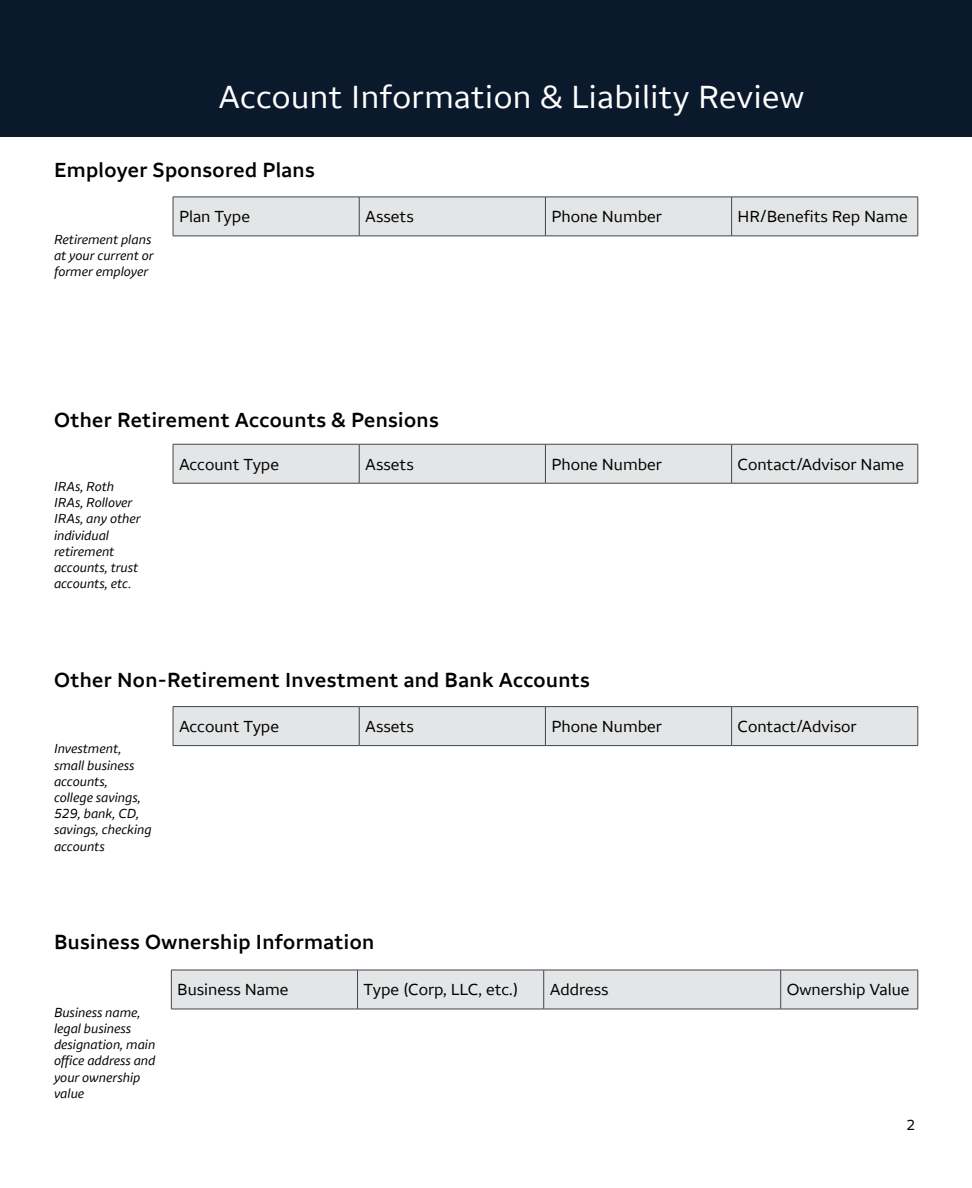
<style>
.page{position:relative;width:972px;height:1188px;background:#fff}
.page>*{position:absolute;margin:0;border:0;box-sizing:border-box;transform-origin:0 0}
.t1{font:33px "Wells Fargo Sans";letter-spacing:.015em;color:#fff}
.t2{font:600 21px "Wells Fargo Sans";letter-spacing:.02em;color:#000}
.t3{font:16.5px "Wells Fargo Sans";color:#000}
.t4{font:15px "Wells Fargo Sans";color:#000}
.t5{font:italic 13.5px/16.2px "Wells Fargo Sans";color:#000}
</style>
<div class="page">
<div style="left:0;top:0;width:972px;height:136px;background:#0a192b"></div>
<div style="left:174px;top:445px;width:744px;height:38px;background:#e4e5e6"></div>
<hr style="left:173px;top:444px;width:186px;height:1px;background:#3f454f">
<hr style="left:173px;top:444px;width:1px;height:39px;background:#3f454f">
<hr style="left:359px;top:444px;width:186px;height:1px;background:#3f454f">
<hr style="left:359px;top:444px;width:1px;height:39px;background:#3f454f">
<hr style="left:545px;top:444px;width:187px;height:1px;background:#3f454f">
<hr style="left:545px;top:444px;width:1px;height:39px;background:#3f454f">
<hr style="left:732px;top:444px;width:186px;height:1px;background:#3f454f">
<hr style="left:731px;top:444px;width:1px;height:39px;background:#3f454f">
<hr style="left:918px;top:444px;width:1px;height:39px;background:#3f454f">
<hr style="left:173px;top:483px;width:186px;height:1px;background:#3f454f">
<hr style="left:359px;top:483px;width:186px;height:1px;background:#3f454f">
<hr style="left:545px;top:483px;width:187px;height:1px;background:#3f454f">
<hr style="left:732px;top:483px;width:186px;height:1px;background:#3f454f">
<div style="left:174px;top:707px;width:744px;height:38px;background:#e4e5e6"></div>
<hr style="left:173px;top:706px;width:186px;height:1px;background:#3f454f">
<hr style="left:173px;top:707px;width:1px;height:38px;background:#3f454f">
<hr style="left:359px;top:706px;width:186px;height:1px;background:#3f454f">
<hr style="left:359px;top:707px;width:1px;height:38px;background:#3f454f">
<hr style="left:545px;top:706px;width:187px;height:1px;background:#3f454f">
<hr style="left:545px;top:707px;width:1px;height:38px;background:#3f454f">
<hr style="left:732px;top:706px;width:186px;height:1px;background:#3f454f">
<hr style="left:731px;top:707px;width:1px;height:38px;background:#3f454f">
<hr style="left:918px;top:707px;width:1px;height:38px;background:#3f454f">
<hr style="left:173px;top:745px;width:186px;height:1px;background:#3f454f">
<hr style="left:359px;top:745px;width:186px;height:1px;background:#3f454f">
<hr style="left:545px;top:745px;width:187px;height:1px;background:#3f454f">
<hr style="left:732px;top:745px;width:186px;height:1px;background:#3f454f">
<div style="left:174px;top:198px;width:744px;height:38px;background:#e4e5e6"></div>
<hr style="left:173px;top:197px;width:186px;height:1px;background:#3f454f">
<hr style="left:173px;top:197px;width:1px;height:39px;background:#3f454f">
<hr style="left:359px;top:197px;width:186px;height:1px;background:#3f454f">
<hr style="left:359px;top:197px;width:1px;height:39px;background:#3f454f">
<hr style="left:545px;top:197px;width:187px;height:1px;background:#3f454f">
<hr style="left:545px;top:197px;width:1px;height:39px;background:#3f454f">
<hr style="left:732px;top:197px;width:186px;height:1px;background:#3f454f">
<hr style="left:731px;top:197px;width:1px;height:39px;background:#3f454f">
<hr style="left:918px;top:197px;width:1px;height:39px;background:#3f454f">
<hr style="left:173px;top:236px;width:186px;height:1px;background:#3f454f">
<hr style="left:359px;top:236px;width:186px;height:1px;background:#3f454f">
<hr style="left:545px;top:236px;width:187px;height:1px;background:#3f454f">
<hr style="left:732px;top:236px;width:186px;height:1px;background:#3f454f">
<div style="left:172px;top:971px;width:746px;height:38px;background:#e4e5e6"></div>
<hr style="left:171px;top:970px;width:187px;height:1px;background:#3f454f">
<hr style="left:171px;top:970px;width:1px;height:39px;background:#3f454f">
<hr style="left:358px;top:970px;width:186px;height:1px;background:#3f454f">
<hr style="left:357px;top:970px;width:1px;height:39px;background:#3f454f">
<hr style="left:544px;top:970px;width:237px;height:1px;background:#3f454f">
<hr style="left:543px;top:970px;width:1px;height:39px;background:#3f454f">
<hr style="left:781px;top:970px;width:137px;height:1px;background:#3f454f">
<hr style="left:780px;top:970px;width:1px;height:39px;background:#3f454f">
<hr style="left:918px;top:970px;width:1px;height:39px;background:#3f454f">
<hr style="left:171px;top:1009px;width:187px;height:1px;background:#3f454f">
<hr style="left:358px;top:1009px;width:186px;height:1px;background:#3f454f">
<hr style="left:544px;top:1009px;width:237px;height:1px;background:#3f454f">
<hr style="left:781px;top:1009px;width:137px;height:1px;background:#3f454f">
<h1 class="t1" style="left:219px;top:77px;width:587px">Account Information &amp; Liability Review</h1>
<h2 class="t2" style="left:54px;top:157px;width:262px">Employer Sponsored Plans</h2>
<p class="t5" style="left:54px;top:231px;width:101px">Retirement plans at your current or former employer</p>
<p class="t3" style="left:179px;top:207px;width:72px">Plan Type</p>
<p class="t3" style="left:365px;top:207px;width:50px">Assets</p>
<p class="t3" style="left:551px;top:207px;width:112px">Phone Number</p>
<p class="t3" style="left:738px;top:207px;width:172px">HR/Benefits Rep Name</p>
<h2 class="t2" style="left:54px;top:407px;width:386px">Other Retirement Accounts &amp; Pensions</h2>
<p class="t5" style="left:54px;top:478px;width:88px">IRAs, Roth<br>IRAs, Rollover<br>IRAs, any other individual retirement accounts, trust accounts, etc.</p>
<p class="t3" style="left:179px;top:454px;width:101px">Account Type</p>
<p class="t3" style="left:365px;top:454px;width:50px">Assets</p>
<p class="t3" style="left:551px;top:454px;width:112px">Phone Number</p>
<p class="t3" style="left:738px;top:454px;width:168px">Contact/Advisor Name</p>
<h2 class="t2" style="left:54px;top:667px;width:537px">Other Non-Retirement Investment and Bank Accounts</h2>
<p class="t5" style="left:54px;top:741px;width:99px">Investment, small business accounts,<br>college savings,<br>529, bank, CD, savings, checking accounts</p>
<p class="t3" style="left:179px;top:717px;width:101px">Account Type</p>
<p class="t3" style="left:365px;top:717px;width:50px">Assets</p>
<p class="t3" style="left:551px;top:717px;width:112px">Phone Number</p>
<p class="t3" style="left:738px;top:717px;width:121px">Contact/Advisor</p>
<h2 class="t2" style="left:54px;top:929px;width:322px">Business Ownership Information</h2>
<p class="t3" style="left:177px;top:980px;width:113px">Business Name</p>
<p class="t3" style="left:364px;top:980px;width:157px">Type (Corp, LLC, etc.)</p>
<p class="t3" style="left:550px;top:980px;width:60px">Address</p>
<p class="t3" style="left:787px;top:980px;width:124px">Ownership Value</p>
<p class="t5" style="left:54px;top:1004px;width:103px">Business name, legal business designation, main office address and your ownership value</p>
<p class="t4" style="left:906px;top:1116px;width:10px">2</p>
</div>
